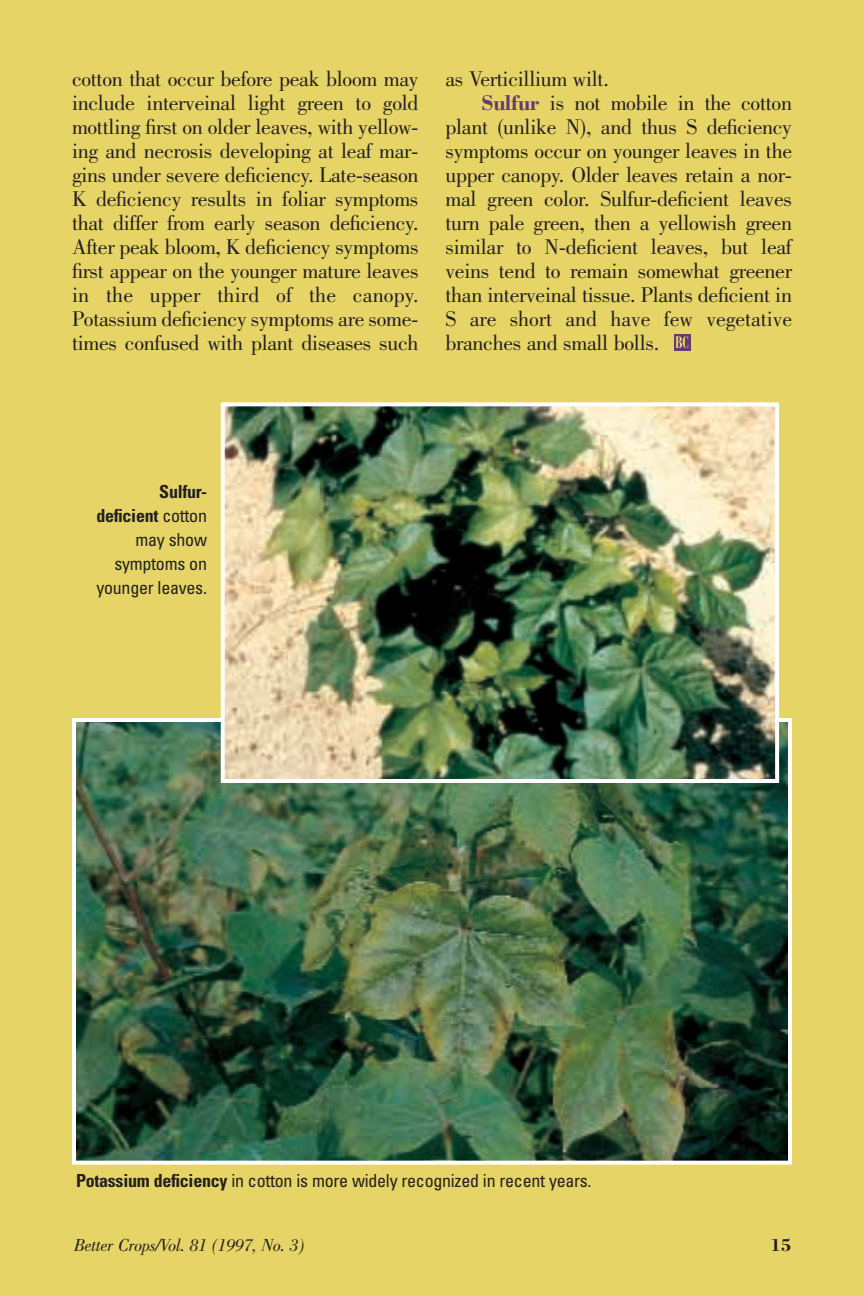
<style>
.page{position:relative;width:864px;height:1296px;background:#e6d467}
.page>*{position:absolute;margin:0;border:0;box-sizing:border-box;transform-origin:0 0}
.t1{font:22px/24px "Bodoni";letter-spacing:-.015em;color:#231f20;text-align:justify}
.t2{font:condensed 18px/24px "Univers";letter-spacing:-.015em;color:#231f20;text-align:right}
.t3{font:italic 18px "Bodoni";letter-spacing:-.015em;color:#231f20}
.t4{font:700 18px "Bodoni";color:#231f20}
.s1{font-weight:700;color:#643a71}
.s2{font-weight:700}
</style>
<div class="page">
<img style="left:77px;top:723px;width:710px;height:437px">
<div style="left:72px;top:718px;width:720px;height:447px;border:4px solid #fff"></div>
<svg style="left:674px;top:334px;width:16px;height:16px"></svg>
<svg style="left:676px;top:336px;width:12px;height:12px"></svg>
<img style="left:226px;top:407px;width:548px;height:371px">
<div style="left:221px;top:402px;width:558px;height:381px;border:4px solid #fff"></div>
<p class="t1" style="left:72px;top:69px;width:348px">cotton that occur before peak bloom may include interveinal light green to gold mottling first on older leaves, with yellow&shy;ing and necrosis developing at leaf mar&shy;gins under severe deficiency. Late-season K deficiency results in foliar symptoms that differ from early season deficiency.<br>After peak bloom, K deficiency symptoms first appear on the younger mature leaves in the upper third of the canopy.<br>Potassium deficiency symptoms are some&shy;times confused with plant diseases such</p>
<p class="t1" style="left:446px;top:69px;width:165px">as Verticillium wilt.</p>
<p class="t1" style="left:482px;top:93px;width:312px"><span class="s1">Sulfur</span> is not mobile in the cotton</p>
<p class="t1" style="left:446px;top:117px;width:348px">plant (unlike N), and thus S deficiency</p>
<p class="t1" style="left:446px;top:141px;width:348px">symptoms occur on younger leaves in the</p>
<p class="t1" style="left:446px;top:165px;width:348px">upper canopy. Older leaves retain a nor-</p>
<p class="t1" style="left:446px;top:189px;width:348px">mal green color. Sulfur-deficient leaves</p>
<p class="t1" style="left:446px;top:213px;width:348px">turn pale green, then a yellowish green</p>
<p class="t1" style="left:446px;top:237px;width:348px">similar to N-deficient leaves, but leaf</p>
<p class="t1" style="left:446px;top:261px;width:348px">veins tend to remain somewhat greener</p>
<p class="t1" style="left:446px;top:285px;width:348px">than interveinal tissue. Plants deficient in</p>
<p class="t1" style="left:446px;top:309px;width:348px">S are short and have few vegetative</p>
<p class="t1" style="left:446px;top:333px;width:215px">branches and small bolls.</p>
<p class="t2" style="left:96px;top:481px;width:112px"><span class="s2">Sulfur&shy;deficient</span> cotton may show symptoms on younger leaves.</p>
<p class="t2" style="left:76px;top:1171px;width:517px"><span class="s2">Potassium deficiency</span> in cotton is more widely recognized in recent years.</p>
<p class="t3" style="left:74px;top:1239px;width:232px">Better Crops/Vol. 81 (1997, No. 3)</p>
<p class="t4" style="left:770px;top:1239px;width:23px">15</p>
</div>
